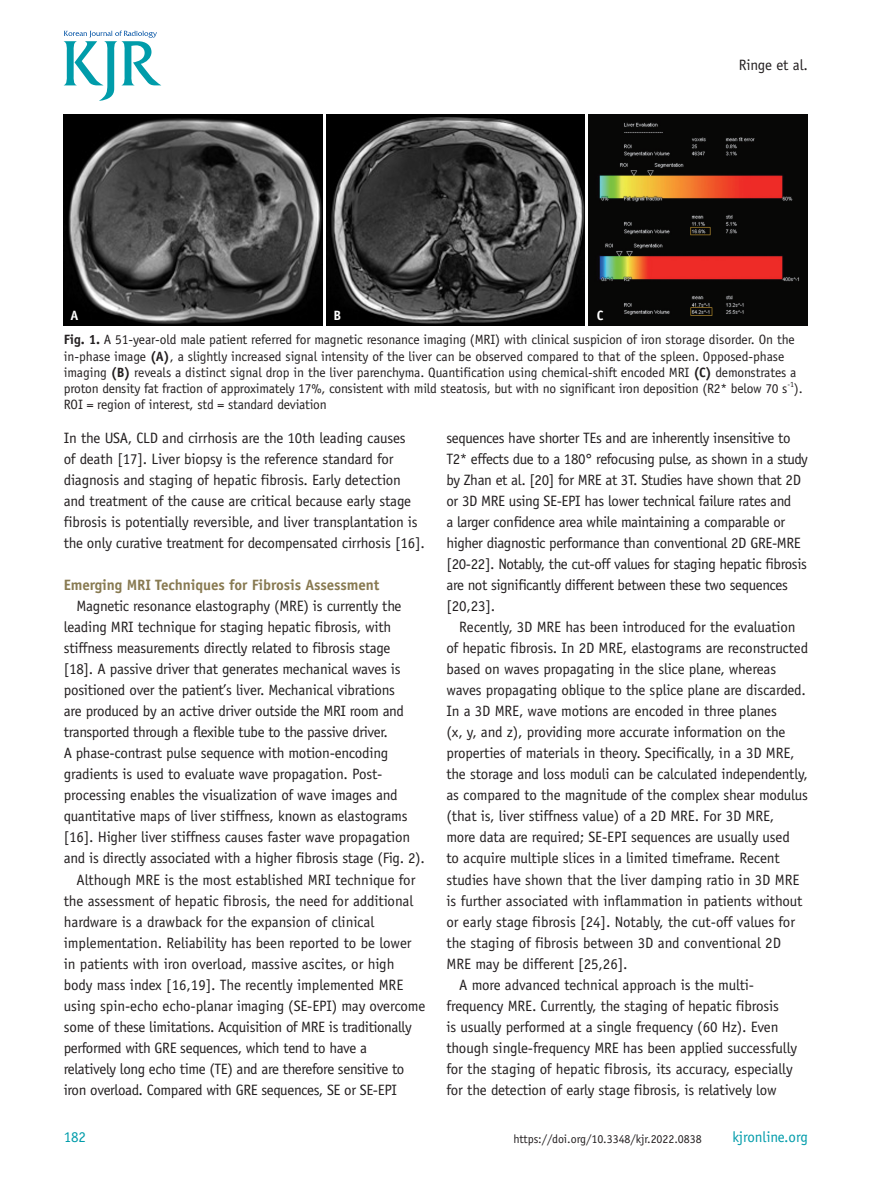
<style>
.page{position:relative;width:893px;height:1191px;background:#fff}
.page>*{position:absolute;margin:0;border:0;box-sizing:border-box;transform-origin:0 0}
.본문{font:15px/21px "Officina Sans Std";letter-spacing:-.015em;color:#231f20}
._1_제목{font:700 15px "Officina Sans Std";letter-spacing:-.005em;color:#887a51}
.t1{font:15px "Officina Sans Std";letter-spacing:-.005em;color:#009caa}
.그림제목{font:13.5px/16.2px "Officina Sans Std";letter-spacing:-.01em;color:#231f20}
.t2{font:700 13.5px "Officina Sans Std";color:#fff}
.t3{font:12px "Officina Sans Std";letter-spacing:-.005em;color:#231f20}
.s1{font-weight:700}
</style>
<div class="page">
<svg style="left:64px;top:31px;width:97px;height:70px"></svg>
<img style="left:64px;top:115px;width:258px;height:210px">
<img style="left:326px;top:115px;width:259px;height:210px">
<img style="left:589px;top:115px;width:219px;height:210px">
<p class="본문" style="left:739px;top:54px;width:71px">Ringe et al.</p>
<p class="t2" style="left:70px;top:307px;width:10px">A</p>
<p class="t2" style="left:333px;top:307px;width:9px">B</p>
<p class="t2" style="left:597px;top:307px;width:8px">C</p>
<p class="그림제목" style="left:64px;top:332px;width:740px"><span class="s1">Fig. 1.</span> A 51-year-old male patient referred for magnetic resonance imaging (MRI) with clinical suspicion of iron storage disorder. On the in-phase image <span class="s1">(A)</span>, a slightly increased signal intensity of the liver can be observed compared to that of the spleen. Opposed-phase imaging <span class="s1">(B)</span> reveals a distinct signal drop in the liver parenchyma. Quantification using chemical-shift encoded MRI <span class="s1">(C)</span> demonstrates a proton density fat fraction of approximately 17%, consistent with mild steatosis, but with no significant iron deposition (R2* below 70 s<sup>-1</sup>).<br>ROI = region of interest, std = standard deviation</p>
<p class="본문" style="left:64px;top:428px;width:363px">In the USA, CLD and cirrhosis are the 10th leading causes<br>of death [17]. Liver biopsy is the reference standard for diagnosis and staging of hepatic fibrosis. Early detection and treatment of the cause are critical because early stage fibrosis is potentially reversible, and liver transplantation is the only curative treatment for decompensated cirrhosis [16].</p>
<p class="_1_제목" style="left:64px;top:576px;width:317px">Emerging MRI Techniques for Fibrosis Assessment</p>
<p class="본문" style="left:64px;top:596px;width:363px;text-indent:13px">Magnetic resonance elastography (MRE) is currently the leading MRI technique for staging hepatic fibrosis, with stiffness measurements directly related to fibrosis stage<br>[18]. A passive driver that generates mechanical waves is positioned over the patient’s liver. Mechanical vibrations<br>are produced by an active driver outside the MRI room and transported through a flexible tube to the passive driver.<br>A phase-contrast pulse sequence with motion-encoding gradients is used to evaluate wave propagation. Post&shy;processing enables the visualization of wave images and quantitative maps of liver stiffness, known as elastograms [16]. Higher liver stiffness causes faster wave propagation and is directly associated with a higher fibrosis stage (Fig. 2).</p>
<p class="본문" style="left:64px;top:869px;width:363px;text-indent:13px">Although MRE is the most established MRI technique for the assessment of hepatic fibrosis, the need for additional hardware is a drawback for the expansion of clinical implementation. Reliability has been reported to be lower in patients with iron overload, massive ascites, or high body mass index [16,19]. The recently implemented MRE using spin-echo echo-planar imaging (SE-EPI) may overcome some of these limitations. Acquisition of MRE is traditionally performed with GRE sequences, which tend to have a<br>relatively long echo time (TE) and are therefore sensitive to iron overload. Compared with GRE sequences, SE or SE-EPI</p>
<p class="t1" style="left:64px;top:1128px;width:24px">182</p>
<p class="본문" style="left:446px;top:428px;width:363px">sequences have shorter TEs and are inherently insensitive to T2* effects due to a 180° refocusing pulse, as shown in a study by Zhan et al. [20] for MRE at 3T. Studies have shown that 2D or 3D MRE using SE-EPI has lower technical failure rates and<br>a larger confidence area while maintaining a comparable or higher diagnostic performance than conventional 2D GRE-MRE [20-22]. Notably, the cut-off values for staging hepatic fibrosis are not significantly different between these two sequences [20,23].</p>
<p class="본문" style="left:446px;top:617px;width:363px;text-indent:13px">Recently, 3D MRE has been introduced for the evaluation of hepatic fibrosis. In 2D MRE, elastograms are reconstructed based on waves propagating in the slice plane, whereas waves propagating oblique to the splice plane are discarded.<br>In a 3D MRE, wave motions are encoded in three planes<br>(x, y, and z), providing more accurate information on the properties of materials in theory. Specifically, in a 3D MRE, the storage and loss moduli can be calculated independently, as compared to the magnitude of the complex shear modulus (that is, liver stiffness value) of a 2D MRE. For 3D MRE,<br>more data are required; SE-EPI sequences are usually used<br>to acquire multiple slices in a limited timeframe. Recent studies have shown that the liver damping ratio in 3D MRE is further associated with inflammation in patients without or early stage fibrosis [24]. Notably, the cut-off values for the staging of fibrosis between 3D and conventional 2D MRE may be different [25,26].</p>
<p class="본문" style="left:446px;top:974px;width:352px;text-indent:13px">A more advanced technical approach is the multi&shy;frequency MRE. Currently, the staging of hepatic fibrosis<br>is usually performed at a single frequency (60 Hz). Even though single-frequency MRE has been applied successfully for the staging of hepatic fibrosis, its accuracy, especially for the detection of early stage fibrosis, is relatively low</p>
<p class="t3" style="left:513px;top:1132px;width:190px">https://doi.org/10.3348/kjr.2022.0838</p>
<p class="t1" style="left:732px;top:1128px;width:77px">kjronline.org</p>
</div>
